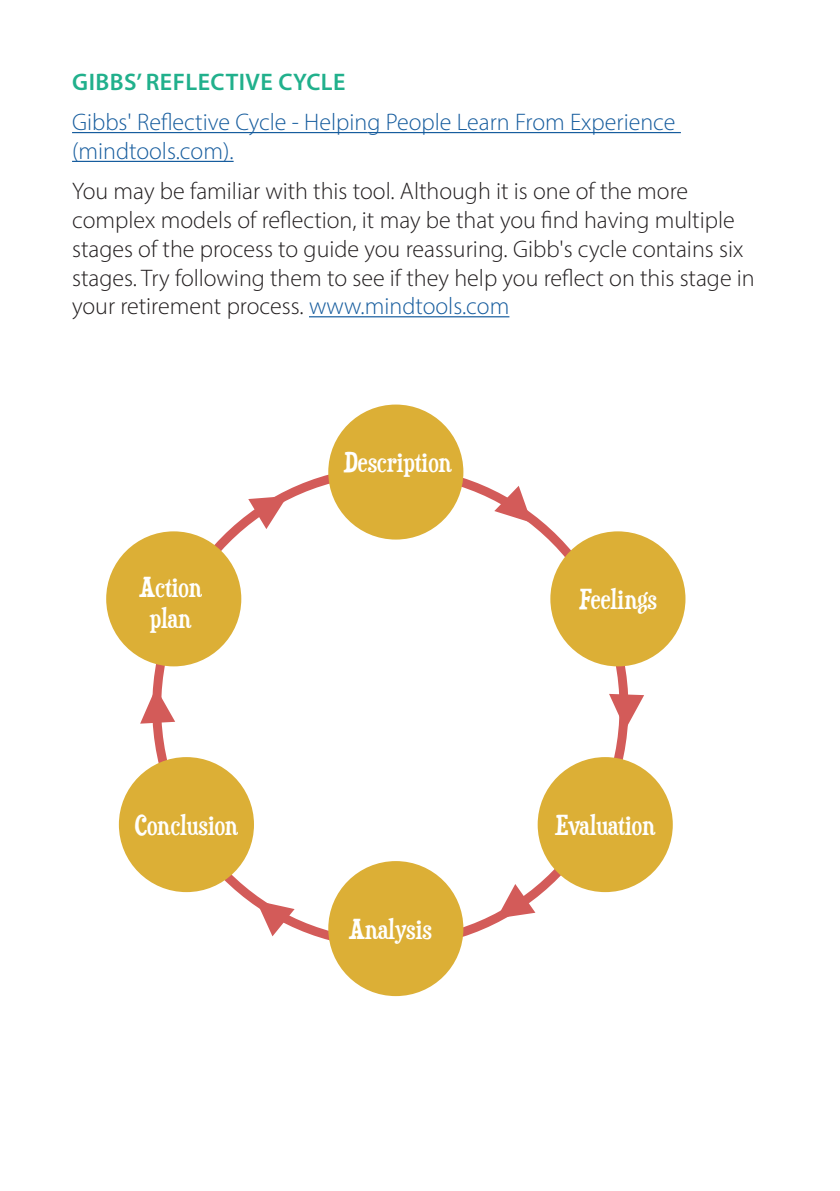
<style>
.page{position:relative;width:840px;height:1191px;background:#fff}
.page>*{position:absolute;margin:0;border:0;box-sizing:border-box;transform-origin:0 0}
.t1{font:25.8px/31px "Duality";color:#fff;text-align:center}
.t2{font:300 24px/28.8px "Myriad Pro";color:#231f20}
.t3{font:300 24px/28.8px "Myriad Pro";color:#175d9e}
.t4{font:600 24px "Myriad Pro";letter-spacing:.02em;color:#21b08c}
.s1{color:#175d9e}
</style>
<div class="page">
<svg style="left:248px;top:496px;width:39px;height:33px"></svg>
<svg style="left:140px;top:687px;width:35px;height:36px"></svg>
<svg style="left:256px;top:900px;width:38px;height:36px"></svg>
<svg style="left:496px;top:884px;width:39px;height:34px"></svg>
<svg style="left:494px;top:486px;width:37px;height:37px"></svg>
<svg style="left:609px;top:694px;width:34px;height:35px"></svg>
<div style="left:328px;top:404px;width:135px;height:135px;background:#dcaf36;border-radius:50%"></div>
<div style="left:328px;top:861px;width:135px;height:135px;background:#dcaf36;border-radius:50%"></div>
<div style="left:119px;top:757px;width:135px;height:135px;background:#dcaf36;border-radius:50%"></div>
<div style="left:106px;top:531px;width:135px;height:135px;background:#dcaf36;border-radius:50%"></div>
<div style="left:537px;top:757px;width:135px;height:135px;background:#dcaf36;border-radius:50%"></div>
<div style="left:550px;top:531px;width:135px;height:135px;background:#dcaf36;border-radius:50%"></div>
<hr style="left:72px;top:132px;width:295px;height:1px;background:#175d9e">
<hr style="left:367px;top:132px;width:313px;height:1px;background:#175d9e">
<hr style="left:72px;top:161px;width:161px;height:1px;background:#175d9e">
<hr style="left:309px;top:316px;width:200px;height:1px;background:#175d9e">
<p class="t4" style="left:72px;top:67px;width:275px">GIBBS’ REFLECTIVE CYCLE</p>
<p class="t3" style="left:72px;top:108px;width:604px">Gibbs' Reflective Cycle - Helping People Learn From Experience (mindtools.com).</p>
<p class="t2" style="left:72px;top:176px;width:684px">You may be familiar with this tool. Although it is one of the more complex models of reflection, it may be that you find having multiple stages of the process to guide you reassuring. Gibb's cycle contains six stages. Try following them to see if they help you reflect on this stage in your retirement process. <span class="s1">www.mindtools.com</span></p>
<p class="t1" style="left:139px;top:571px;width:64px">Action plan</p>
<p class="t1" style="left:135px;top:809px;width:105px">Conclusion</p>
<p class="t1" style="left:343px;top:446px;width:109px">Description</p>
<p class="t1" style="left:348px;top:913px;width:84px">Analysis</p>
<p class="t1" style="left:578px;top:583px;width:79px">Feelings</p>
<p class="t1" style="left:555px;top:809px;width:101px">Evaluation</p>
</div>
